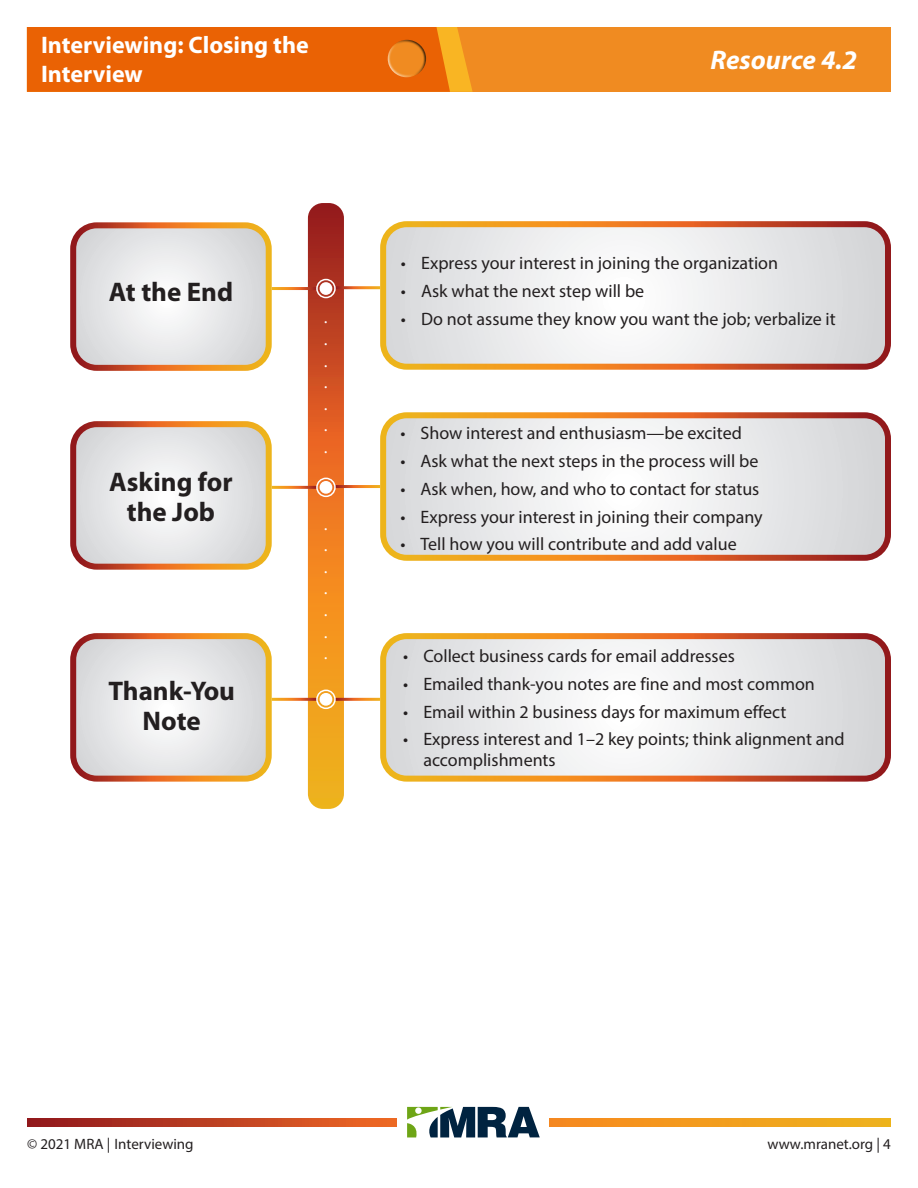
<style>
.page{position:relative;width:918px;height:1188px;background:#fff}
.page>*{position:absolute;margin:0;border:0;box-sizing:border-box;transform-origin:0 0}
.Subhead{font:700 27px/30px "Myriad Pro";color:#231f20;text-align:center}
.t1{font:italic 700 27px "Myriad Pro";color:#fff}
.t2{font:700 24px/28.5px "Myriad Pro";color:#fff}
.t3{font:18px/21px "Myriad Pro";color:#231f20}
.t4{font:18px "Minion Pro";color:#fff}
.t5{font:15px "Myriad Pro";color:#231f20}
</style>
<div class="page">
<div style="left:27px;top:27px;width:864px;height:65px;background:#f08b21"></div>
<svg style="left:26px;top:27px;width:447px;height:65px;background:#ea6706"></svg>
<div style="left:385px;top:40px;width:32px;height:38px;background:#fff;opacity:.75"></div>
<div style="left:393px;top:38px;width:34px;height:40px;background:#231f20;opacity:.75"></div>
<svg style="left:27px;top:1118px;width:864px;height:9px;background:#d76d1f"></svg>
<div style="left:397px;top:1107px;width:151px;height:31px;background:#fff"></div>
<svg style="left:407px;top:1107px;width:133px;height:30px"></svg>
<svg style="left:308px;top:203px;width:36px;height:606px;background:#dc7222"></svg>
<svg style="left:387px;top:228px;width:497px;height:135px"></svg>
<div style="left:380px;top:221px;width:511px;height:149px;border:6px solid #fff;border-radius:24px"></div>
<hr style="left:335px;top:286px;width:45px;height:3px;background:#fff">
<svg style="left:77px;top:229px;width:188px;height:135px"></svg>
<div style="left:70px;top:222px;width:202px;height:149px;border:6px solid #fff;border-radius:24px"></div>
<hr style="left:272px;top:287px;width:45px;height:3px;background:#fff">
<div style="left:316px;top:279px;width:20px;height:19px;border:2px solid #fff;border-radius:50%"></div>
<div style="left:320px;top:283px;width:12px;height:11px;background:#fff;border-radius:50%"></div>
<div style="left:320px;top:282px;width:12px;height:13px;border:2px solid #fff;border-radius:50%"></div>
<svg style="left:77px;top:640px;width:188px;height:135px"></svg>
<div style="left:70px;top:633px;width:202px;height:149px;border:6px solid #fff;border-radius:24px"></div>
<svg style="left:387px;top:640px;width:497px;height:135px"></svg>
<div style="left:380px;top:633px;width:511px;height:149px;border:6px solid #fff;border-radius:24px"></div>
<hr style="left:272px;top:698px;width:45px;height:3px;background:#fff">
<hr style="left:335px;top:698px;width:45px;height:3px;background:#fff">
<div style="left:316px;top:690px;width:20px;height:19px;border:2px solid #fff;border-radius:50%"></div>
<div style="left:320px;top:694px;width:12px;height:11px;background:#fff;border-radius:50%"></div>
<div style="left:320px;top:693px;width:12px;height:13px;border:2px solid #fff;border-radius:50%"></div>
<svg style="left:387px;top:419px;width:497px;height:135px"></svg>
<div style="left:380px;top:412px;width:511px;height:149px;border:6px solid #fff;border-radius:24px"></div>
<hr style="left:335px;top:485px;width:45px;height:3px;background:#fff">
<svg style="left:77px;top:428px;width:188px;height:135px"></svg>
<div style="left:70px;top:421px;width:202px;height:149px;border:6px solid #fff;border-radius:24px"></div>
<hr style="left:272px;top:486px;width:45px;height:3px;background:#fff">
<div style="left:316px;top:478px;width:20px;height:19px;border:2px solid #fff;border-radius:50%"></div>
<div style="left:320px;top:482px;width:12px;height:11px;background:#fff;border-radius:50%"></div>
<div style="left:320px;top:481px;width:12px;height:13px;border:2px solid #fff;border-radius:50%"></div>
<p class="t2" style="left:41px;top:31px;width:269px">Interviewing: Closing the<br>Interview</p>
<p class="Subhead" style="left:109px;top:277px;width:126px">At the End</p>
<p class="Subhead" style="left:109px;top:467px;width:125px">Asking for the Job</p>
<p class="Subhead" style="left:108px;top:676px;width:128px">Thank-You<br>Note</p>
<p class="t4" style="left:324px;top:306px;width:6px">.</p>
<p class="t4" style="left:324px;top:327px;width:6px">.</p>
<p class="t4" style="left:324px;top:349px;width:6px">.</p>
<p class="t4" style="left:324px;top:370px;width:6px">.</p>
<p class="t4" style="left:324px;top:392px;width:6px">.</p>
<p class="t4" style="left:324px;top:414px;width:6px">.</p>
<p class="t4" style="left:324px;top:435px;width:6px">.</p>
<p class="t4" style="left:324px;top:512px;width:6px">.</p>
<p class="t4" style="left:324px;top:533px;width:6px">.</p>
<p class="t4" style="left:324px;top:555px;width:6px">.</p>
<p class="t4" style="left:324px;top:577px;width:6px">.</p>
<p class="t4" style="left:324px;top:598px;width:6px">.</p>
<p class="t4" style="left:324px;top:620px;width:6px">.</p>
<p class="t4" style="left:324px;top:641px;width:6px">.</p>
<h1 class="t1" style="left:711px;top:42px;width:148px">Resource 4.2</h1>
<p class="t3" style="left:401px;top:253px;width:379px">• Express your interest in joining the organization</p>
<p class="t3" style="left:401px;top:280px;width:245px">• Ask what the next step will be</p>
<p class="t3" style="left:401px;top:308px;width:436px">• Do not assume they know you want the job; verbalize it</p>
<p class="t3" style="left:400px;top:423px;width:343px">• Show interest and enthusiasm—be excited</p>
<p class="t3" style="left:400px;top:450px;width:360px">• Ask what the next steps in the process will be</p>
<p class="t3" style="left:400px;top:478px;width:361px">• Ask when, how, and who to contact for status</p>
<p class="t3" style="left:400px;top:506px;width:364px">• Express your interest in joining their company</p>
<p class="t3" style="left:400px;top:534px;width:338px">• Tell how you will contribute and add value</p>
<p class="t3" style="left:403px;top:645px;width:333px">• Collect business cards for email addresses</p>
<p class="t3" style="left:403px;top:673px;width:413px">• Emailed thank-you notes are fine and most common</p>
<p class="t3" style="left:403px;top:701px;width:385px">• Email within 2 business days for maximum effect</p>
<p class="t3" style="left:423px;top:729px;width:423px;text-indent:-20px">• Express interest and 1–2 key points; think alignment and accomplishments</p>
<p class="t5" style="left:27px;top:1135px;width:168px">© 2021 MRA | Interviewing</p>
<p class="t5" style="left:768px;top:1135px;width:125px">www.mranet.org | 4</p>
</div>
